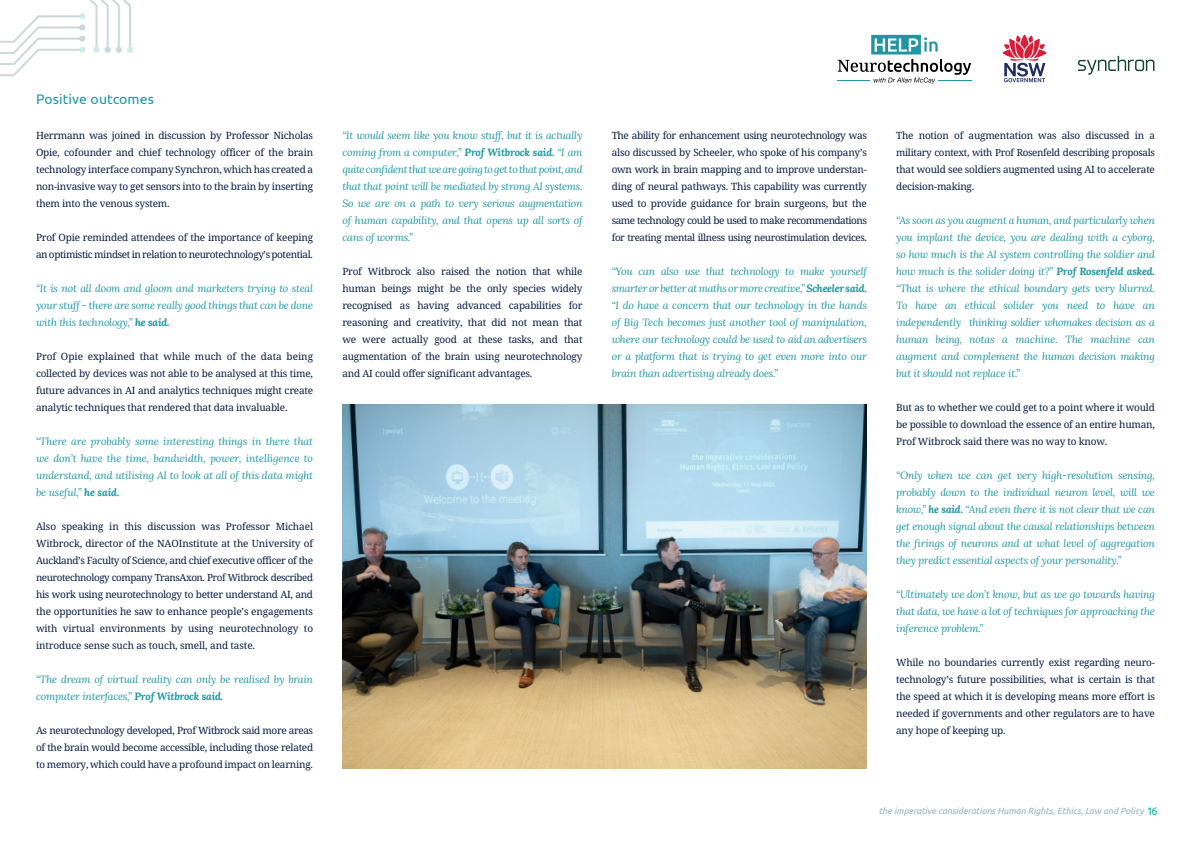
<style>
.page{position:relative;width:1191px;height:842px;background:#fff}
.page>*{position:absolute;margin:0;border:0;box-sizing:border-box;transform-origin:0 0}
.t1{font:14px "Ubuntu";letter-spacing:.01em;color:#2098a2}
.t2{font:11px "Ubuntu";color:#00aca7}
.t3{font:italic 10.5px/17px "Lora";letter-spacing:-.02em;color:#2098a2;text-align:justify}
.t4{font:10px/17px "Noto Serif Georgian";letter-spacing:-.02em;color:#091e43;text-align:justify}
.t5{font:10px/17px "Noto Serif Georgian";letter-spacing:-.04em;color:#091e43}
.t6{font:9.8px "Noto Serif Georgian";letter-spacing:-.04em;color:#091e43}
.t7{font:italic 9px "Ubuntu";color:#93b2b8}
.s1{font-weight:700}
</style>
<div class="page">
<svg style="left:0;top:0;width:133px;height:77px"></svg>
<img style="left:342px;top:404px;width:525px;height:364px">
<svg style="left:837px;top:35px;width:134px;height:49px"></svg>
<hr style="left:837px;top:80px;width:33px;height:1px;background:#1f96a2">
<hr style="left:938px;top:80px;width:33px;height:1px;background:#1f96a2">
<svg style="left:1002px;top:35px;width:44px;height:47px"></svg>
<svg style="left:1078px;top:56px;width:76px;height:19px"></svg>
<h1 class="t1" style="left:36px;top:91px;width:120px">Positive outcomes</h1>
<p class="t4" style="left:36px;top:126px;width:279px">Herrmann was joined in discussion by Professor Nicholas Opie, cofounder and chief technology officer of the brain technology interface company Synchron, which has created a non-invasive way to get sensors into to the brain by inserting them into the venous system.</p>
<p class="t5" style="left:36px;top:228px;width:278px">Prof Opie reminded attendees of the importance of keeping an optimistic mindset in relation to neurotechnology’s potential.</p>
<p class="t3" style="left:36px;top:279px;width:279px">“It is not all doom and gloom and marketers trying to steal your stuff - there are some really good things that can be done with this technology,” <span class="s1">he said.</span></p>
<p class="t4" style="left:36px;top:347px;width:279px">Prof Opie explained that while much of the data being collected by devices was not able to be analysed at this time, future advances in AI and analytics techniques might create analytic techniques that rendered that data invaluable.</p>
<p class="t3" style="left:36px;top:432px;width:279px">“There are probably some interesting things in there that we don’t have the time, bandwidth, power, intelligence to understand, and utilising AI to look at all of this data might be useful,” <span class="s1">he said.</span></p>
<p class="t4" style="left:36px;top:517px;width:279px">Also speaking in this discussion was Professor Michael Witbrock, director of the NAOInstitute at the University of Auckland’s Faculty of Science, and chief executive officer of the</p>
<p class="t6" style="left:36px;top:571px;width:279px">neurotechnology company TransAxon. Prof Witbrock described</p>
<p class="t4" style="left:36px;top:585px;width:279px">his work using neurotechnology to better understand AI, and the opportunities he saw to enhance people’s engagements with virtual environments by using neurotechnology to introduce sense such as touch, smell, and taste.</p>
<p class="t3" style="left:36px;top:670px;width:278px">“The dream of virtual reality can only be realised by brain computer interfaces,” <span class="s1">Prof Witbrock said.</span></p>
<p class="t4" style="left:36px;top:721px;width:279px">As neurotechnology developed, Prof Witbrock said more areas of the brain would become accessible, including those related to memory, which could have a profound impact on learning.</p>
<p class="t3" style="left:342px;top:126px;width:242px">“It would seem like you know stuff, but it is actually coming from a computer,” <span class="s1">Prof Witbrock said.</span> “I am quite confident that we are going to get to that point, and that that point will be mediated by strong AI systems.<br>So we are on a path to very serious augmentation of human capability, and that opens up all sorts of cans of worms.”</p>
<p class="t4" style="left:342px;top:262px;width:242px">Prof Witbrock also raised the notion that while human beings might be the only species widely recognised as having advanced capabilities for reasoning and creativity, that did not mean that we were actually good at these tasks, and that augmentation of the brain using neurotechnology and AI could offer significant advantages.</p>
<p class="t4" style="left:612px;top:126px;width:257px">The ability for enhancement using neurotechnology was also discussed by Scheeler, who spoke of his company’s own work in brain mapping and to improve understan&shy;ding of neural pathways. This capability was currently used to provide guidance for brain surgeons, but the same technology could be used to make recommendations</p>
<p class="t6" style="left:612px;top:231px;width:256px">for treating mental illness using neurostimulation devices.</p>
<p class="t3" style="left:612px;top:262px;width:257px">“You can also use that technology to make yourself smarter or better at maths or more creative,” <span class="s1">Scheeler said. </span>“I do have a concern that our technology in the hands of Big Tech becomes just another tool of manipulation, where our technology could be used to aid an advertisers or a platform that is trying to get even more into our brain than advertising already does.”</p>
<p class="t4" style="left:896px;top:126px;width:260px">The notion of augmentation was also discussed in a</p>
<p class="t6" style="left:896px;top:146px;width:260px">military context, with Prof Rosenfeld describing proposals</p>
<p class="t4" style="left:896px;top:160px;width:260px">that would see soldiers augmented using AI to accelerate decision-making.</p>
<p class="t3" style="left:896px;top:211px;width:260px">“As soon as you augment a human, and particularly when you implant the device, you are dealing with a cyborg, so how much is the AI system controlling the soldier and how much is the solider doing it?” <span class="s1">Prof Rosenfeld asked. </span>“That is where the ethical boundary gets very blurred.<br>To have an ethical solider you need to have an independently thinking soldier whomakes decision as a human being, notas a machine. The machine can augment and complement the human decision making but it should not replace it.”</p>
<p class="t4" style="left:896px;top:398px;width:260px">But as to whether we could get to a point where it would be possible to download the essence of an entire human, Prof Witbrock said there was no way to know.</p>
<p class="t3" style="left:896px;top:466px;width:260px">“Only when we can get very high-resolution sensing, probably down to the individual neuron level, will we know,” <span class="s1">he said.</span> “And even there it is not clear that we can get enough signal about the causal relationships between the firings of neurons and at what level of aggregation they predict essential aspects of your personality.”</p>
<p class="t3" style="left:896px;top:585px;width:260px">“Ultimately we don’t know, but as we go towards having that data, we have a lot of techniques for approaching the inference problem.”</p>
<p class="t4" style="left:896px;top:653px;width:260px">While no boundaries currently exist regarding neuro&shy;technology’s future possibilities, what is certain is that the speed at which it is developing means more effort is needed if governments and other regulators are to have any hope of keeping up.</p>
<p class="t7" style="left:878px;top:805px;width:266px">the imperative considerations Human Rights, Ethics, Law and Policy</p>
<p class="t2" style="left:1146px;top:804px;width:12px">16</p>
</div>
